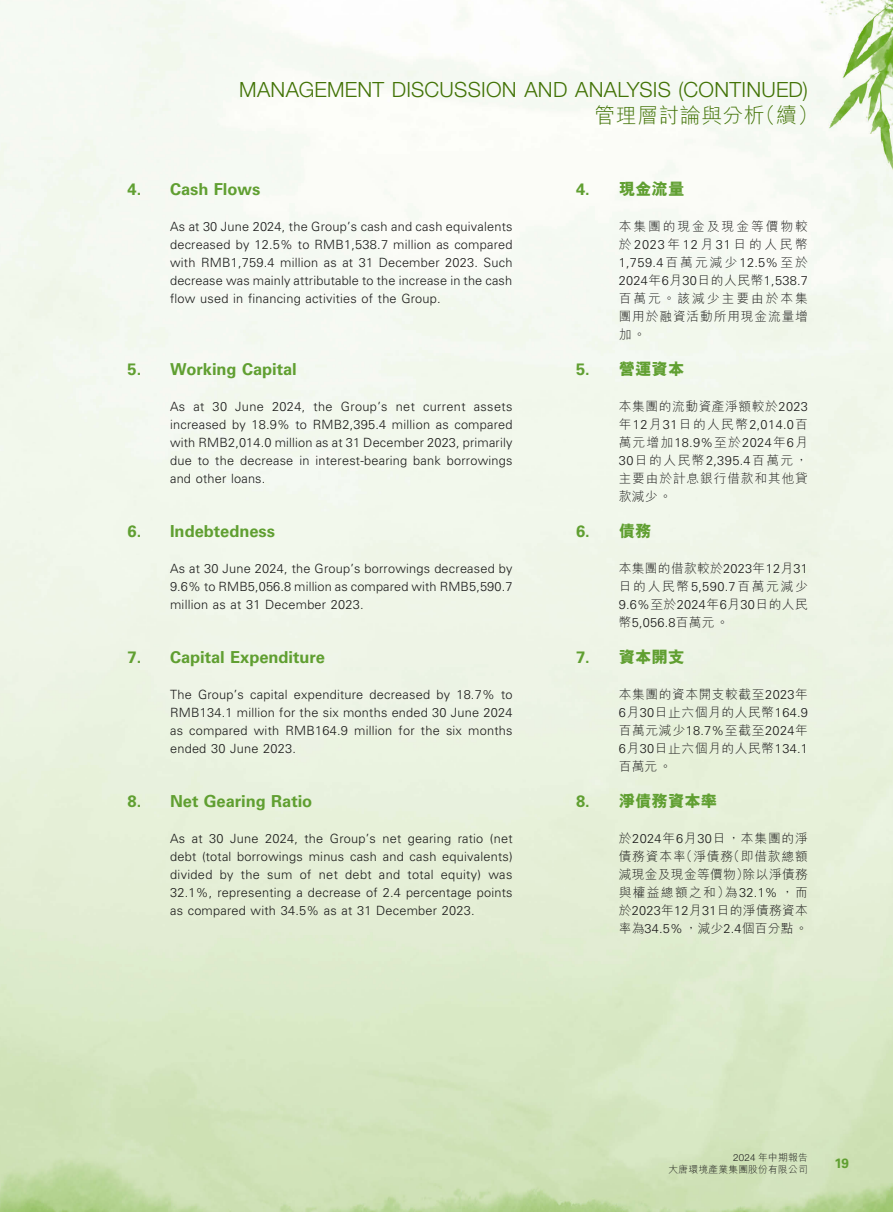
<style>
.page{position:relative;width:893px;height:1212px;background:#fff}
.page>*{position:absolute;margin:0;border:0;box-sizing:border-box;transform-origin:0 0}
.t1{font:300 21px "Helvetica Neue LT Pro";letter-spacing:.015em;color:#427306}
.t2{font:300 21px "M Hei HK";letter-spacing:.015em;color:#427306}
.t3{font:700 16.5px "Univers LT Pro 65";letter-spacing:-.005em;color:#609f31}
.t4{font:800 16.5px "M Hei HK";letter-spacing:-.005em;color:#609f31}
.t5{font:700 13.5px "Univers LT Pro 65";color:#609f31}
.t6{font:300 12.75px/18px "Univers LT Pro 45";letter-spacing:.015em;color:#1c1c1b;text-align:justify}
.t7{font:300 12.75px/18px "M Hei HK";letter-spacing:.055em;color:#1c1c1b;text-align:justify}
.t8{font:300 12.75px/18px "M Hei HK";letter-spacing:.135em;color:#1c1c1b}
.t9{font:300 12.75px/18px "M Hei HK";letter-spacing:.155em;color:#1c1c1b}
.t10{font:300 9.75px/12px "M Hei HK";letter-spacing:.025em;color:#1c1c1b;text-align:right}
.s1{font-family:"Univers LT Pro 65";font-weight:700}
.s2{font-family:"Univers LT Pro 45"}
.s3{font-family:"M Hei HK"}
.s4{font-family:"M Hei HK";font-weight:800}
.s5{font-family:"Helvetica Neue LT Pro"}
</style>
<div class="page">
<img style="left:0;top:0;width:893px;height:1212px">
<h1 class="t1" style="left:239px;top:77px;width:570px">MANAGEMENT DISCUSSION AND ANALYSIS (CONTINUED)</h1>
<h1 class="t2" style="left:594px;top:100px;width:226px">管理層討論與分析（續）</h1>
<p class="t3" style="left:128px;top:177px;width:134px">4. Cash Flows</p>
<p class="t6" style="left:170px;top:217px;width:344px">As at 30 June 2024, the Group’s cash and cash equivalents decreased by 12.5% to RMB1,538.7 million as compared with RMB1,759.4 million as at 31 December 2023. Such decrease was mainly attributable to the increase in the cash flow used in financing activities of the Group.</p>
<p class="t3" style="left:128px;top:357px;width:171px">5. Working Capital</p>
<p class="t6" style="left:170px;top:397px;width:344px">As at 30 June 2024, the Group’s net current assets increased by 18.9% to RMB2,395.4 million as compared with RMB2,014.0 million as at 31 December 2023, primarily due to the decrease in interest-bearing bank borrowings and other loans.</p>
<p class="t3" style="left:128px;top:519px;width:149px">6. Indebtedness</p>
<p class="t6" style="left:170px;top:559px;width:344px">As at 30 June 2024, the Group’s borrowings decreased by 9.6% to RMB5,056.8 million as compared with RMB5,590.7 million as at 31 December 2023.</p>
<p class="t3" style="left:128px;top:645px;width:199px">7. Capital Expenditure</p>
<p class="t6" style="left:170px;top:685px;width:344px">The Group’s capital expenditure decreased by 18.7% to RMB134.1 million for the six months ended 30 June 2024 as compared with RMB164.9 million for the six months ended 30 June 2023.</p>
<p class="t3" style="left:128px;top:789px;width:186px">8. Net Gearing Ratio</p>
<p class="t6" style="left:170px;top:829px;width:344px">As at 30 June 2024, the Group’s net gearing ratio (net debt (total borrowings minus cash and cash equivalents) divided by the sum of net debt and total equity) was 32.1%, representing a decrease of 2.4 percentage points as compared with 34.5% as at 31 December 2023.</p>
<p class="t4" style="left:576px;top:178px;width:110px"><span class="s1">4.</span> 現金流量</p>
<p class="t9" style="left:619px;top:217px;width:191px">本集團的現金及現金等價物較於<span class="s2">2023</span>年<span class="s2">12</span>月<span class="s2">31</span>日的人民幣</p>
<p class="t6" style="left:619px;top:253px;width:191px">1,759.4<span class="s3">百萬元減少</span>12.5%<span class="s3">至於<br></span>2024<span class="s3">年</span>6<span class="s3">月</span>30<span class="s3">日的人民幣</span>1,538.7</p>
<p class="t7" style="left:619px;top:289px;width:191px">百萬元。該減少主要由於本集團用於融資活動所用現金流量增加。</p>
<p class="t4" style="left:576px;top:358px;width:110px"><span class="s1">5.</span> 營運資本</p>
<p class="t7" style="left:619px;top:397px;width:191px">本集團的流動資產淨額較於<span class="s2">2023</span></p>
<p class="t6" style="left:619px;top:415px;width:191px"><span class="s3">年</span>12<span class="s3">月</span>31<span class="s3">日的人民幣</span>2,014.0<span class="s3">百萬元增加</span>18.9%<span class="s3">至於</span>2024<span class="s3">年</span>6<span class="s3">月</span>30<span class="s3">日的人民幣</span>2,395.4<span class="s3">百萬元，</span></p>
<p class="t7" style="left:619px;top:469px;width:191px">主要由於計息銀行借款和其他貸款減少。</p>
<p class="t3" style="left:576px;top:519px;width:77px">6. <span class="s4">債務</span></p>
<p class="t8" style="left:619px;top:559px;width:191px">本集團的借款較於<span class="s2">2023</span>年<span class="s2">12</span>月<span class="s2">31</span>日的人民幣<span class="s2">5,590.7</span>百萬元減少</p>
<p class="t6" style="left:619px;top:595px;width:191px">9.6%<span class="s3">至於</span>2024<span class="s3">年</span>6<span class="s3">月</span>30<span class="s3">日的人民幣</span>5,056.8<span class="s3">百萬元。</span></p>
<p class="t4" style="left:576px;top:646px;width:110px"><span class="s1">7.</span> 資本開支</p>
<p class="t7" style="left:619px;top:685px;width:191px">本集團的資本開支較截至<span class="s2">2023</span>年<span class="s2">6</span>月<span class="s2">30</span>日止六個月的人民幣<span class="s2">164.9</span>百萬元減少<span class="s2">18.7%</span>至截至<span class="s2">2024</span>年<span class="s2">6</span>月<span class="s2">30</span>日止六個月的人民幣<span class="s2">134.1</span>百萬元。</p>
<p class="t4" style="left:576px;top:790px;width:143px"><span class="s1">8.</span> 淨債務資本率</p>
<p class="t7" style="left:619px;top:829px;width:191px">於<span class="s2">2024</span>年<span class="s2">6</span>月<span class="s2">30</span>日，本集團的淨債務資本率（淨債務（即借款總額減現金及現金等價物）除以淨債務與權益總額之和）為<span class="s2">32.1%</span> ，而於<span class="s2">2023</span>年<span class="s2">12</span>月<span class="s2">31</span>日的淨債務資本率為<span class="s2">34.5%</span>，減少<span class="s2">2.4</span>個百分點。</p>
<p class="t10" style="left:668px;top:1151px;width:141px"><span class="s5">2024</span> 年中期報告<br>大唐環境產業集團股份有限公司</p>
<p class="t5" style="left:834px;top:1153px;width:16px">19</p>
</div>
